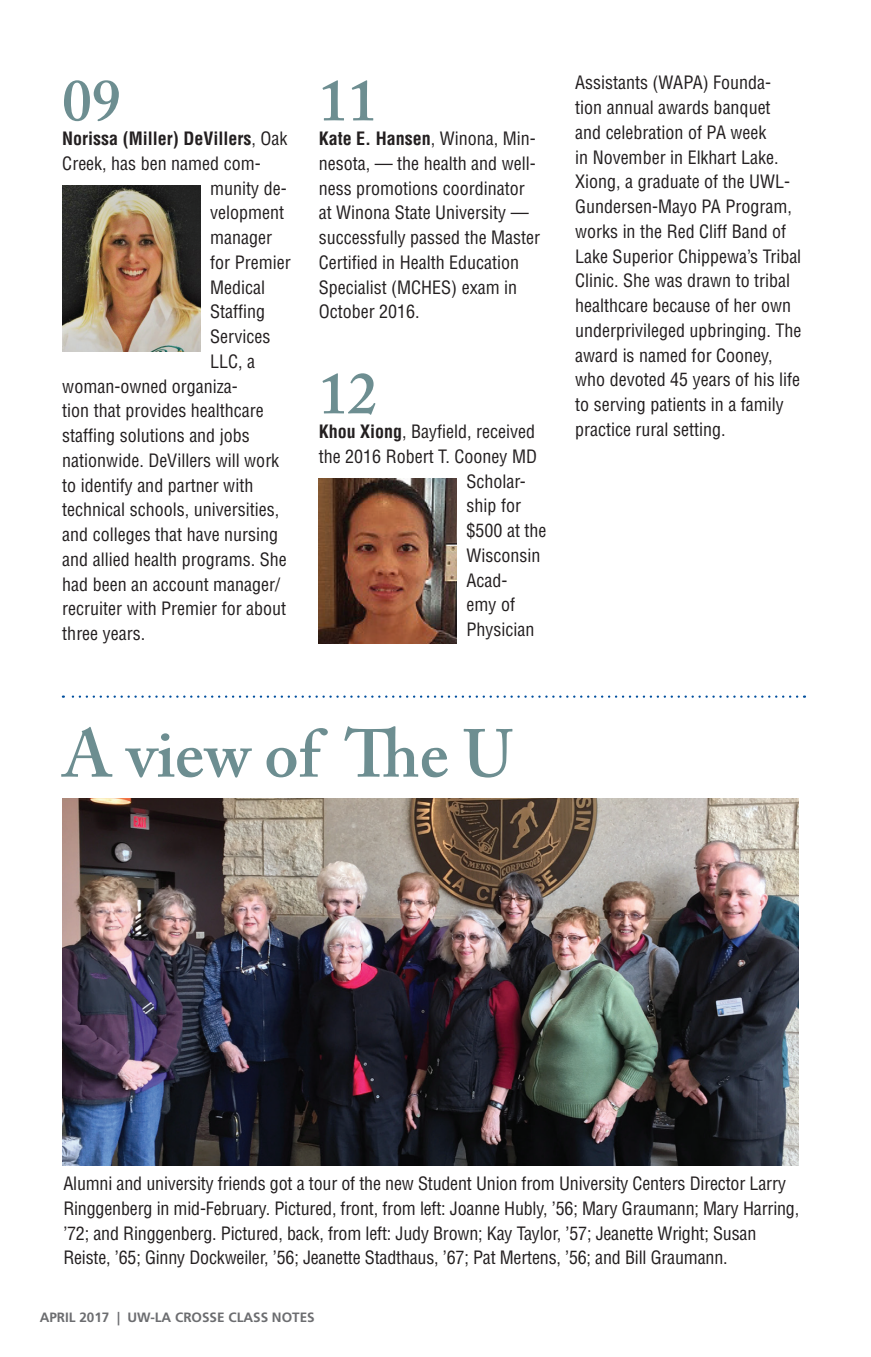
<style>
.page{position:relative;width:871px;height:1357px;background:#fff}
.page>*{position:absolute;margin:0;border:0;box-sizing:border-box;transform-origin:0 0}
.t1{font:600 67.05px "Adobe Caslon Pro";color:#6d8e91}
.t2{font:600 58.5px "Adobe Caslon Pro";color:#6d8e91}
.t3{font:condensed 18px/24.8px "Helvetica LT Std";color:#231f20}
.t4{font:700 condensed 18px "Helvetica LT Std";color:#231f20}
.t5{font:700 13.5px "Frutiger";color:#6c6d70}
.s1{font-weight:400}
.s2{font-weight:700}
</style>
<div class="page">
<svg style="left:63px;top:695px;width:734px;height:3px"></svg>
<img style="left:62px;top:798px;width:736px;height:368px">
<img style="left:62px;top:185px;width:138px;height:166px">
<img style="left:319px;top:478px;width:137px;height:166px">
<h2 class="t2" style="left:62px;top:66px;width:60px">09</h2>
<p class="t4" style="left:62px;top:127px;width:226px">Norissa (Miller) DeVillers<span class="s1">, Oak</span></p>
<p class="t3" style="left:62px;top:151px;width:200px">Creek, has ben named com-</p>
<p class="t3" style="left:210px;top:175px;width:78px">munity de-</p>
<p class="t3" style="left:210px;top:200px;width:75px">velopment</p>
<p class="t3" style="left:210px;top:225px;width:63px">manager</p>
<p class="t3" style="left:210px;top:250px;width:82px">for Premier</p>
<p class="t3" style="left:210px;top:274px;width:56px">Medical</p>
<p class="t3" style="left:210px;top:299px;width:57px">Staffing</p>
<p class="t3" style="left:210px;top:324px;width:62px">Services</p>
<p class="t3" style="left:210px;top:349px;width:46px">LLC, a</p>
<p class="t3" style="left:62px;top:373px;width:177px">woman-owned organiza-</p>
<p class="t3" style="left:62px;top:398px;width:203px">tion that provides healthcare</p>
<p class="t3" style="left:62px;top:423px;width:189px">staffing solutions and jobs</p>
<p class="t3" style="left:62px;top:448px;width:218px">nationwide. DeVillers will work</p>
<p class="t3" style="left:62px;top:472px;width:192px">to identify and partner with</p>
<p class="t3" style="left:62px;top:497px;width:218px">technical schools, universities,</p>
<p class="t3" style="left:62px;top:522px;width:217px">and colleges that have nursing</p>
<p class="t3" style="left:62px;top:547px;width:226px">and allied health programs. She</p>
<p class="t3" style="left:62px;top:571px;width:219px">had been an account manager/</p>
<p class="t3" style="left:62px;top:596px;width:225px">recruiter with Premier for about</p>
<p class="t3" style="left:62px;top:621px;width:84px">three years.</p>
<h2 class="t2" style="left:319px;top:66px;width:60px">11</h2>
<p class="t3" style="left:319px;top:126px;width:223px"><span class="s2">Kate E. Hansen</span>, Winona, Min&shy;nesota, — the health and well&shy;ness promotions coordinator at Winona State University — successfully passed the Master<br>Certified in Health Education<br>Specialist (MCHES) exam in<br>October 2016.</p>
<h2 class="t2" style="left:319px;top:359px;width:60px">12</h2>
<p class="t3" style="left:319px;top:419px;width:218px"><span class="s2">Khou Xiong</span>, Bayfield, received</p>
<p class="t3" style="left:319px;top:444px;width:220px">the 2016 Robert T. Cooney MD</p>
<p class="t3" style="left:466px;top:468px;width:61px">Scholar-</p>
<p class="t3" style="left:466px;top:493px;width:56px">ship for</p>
<p class="t3" style="left:466px;top:518px;width:81px">$500 at the</p>
<p class="t3" style="left:466px;top:543px;width:75px">Wisconsin</p>
<p class="t3" style="left:466px;top:567px;width:42px">Acad-</p>
<p class="t3" style="left:466px;top:592px;width:50px">emy of</p>
<p class="t3" style="left:466px;top:617px;width:69px">Physician</p>
<p class="t3" style="left:575px;top:70px;width:228px">Assistants (WAPA) Founda&shy;tion annual awards banquet<br>and celebration of PA week<br>in November in Elkhart Lake.<br>Xiong, a graduate of the UWL-<br>Gundersen-Mayo PA Program, works in the Red Cliff Band of<br>Lake Superior Chippewa’s Tribal<br>Clinic. She was drawn to tribal healthcare because of her own underprivileged upbringing. The award is named for Cooney, who devoted 45 years of his life to serving patients in a family practice rural setting.</p>
<h1 class="t1" style="left:62px;top:714px;width:452px">A view of The U</h1>
<p class="t3" style="left:63px;top:1171px;width:737px">Alumni and university friends got a tour of the new Student Union from University Centers Director Larry Ringgenberg in mid-February. Pictured, front, from left: Joanne Hubly, ’56; Mary Graumann; Mary Harring, ’72; and Ringgenberg. Pictured, back, from left: Judy Brown; Kay Taylor, ’57; Jeanette Wright; Susan Reiste, ’65; Ginny Dockweiler, ’56; Jeanette Stadthaus, ’67; Pat Mertens, ’56; and Bill Graumann.</p>
<p class="t5" style="left:40px;top:1309px;width:276px">APRIL 2017 | UW-LA CROSSE CLASS NOTES</p>
</div>
